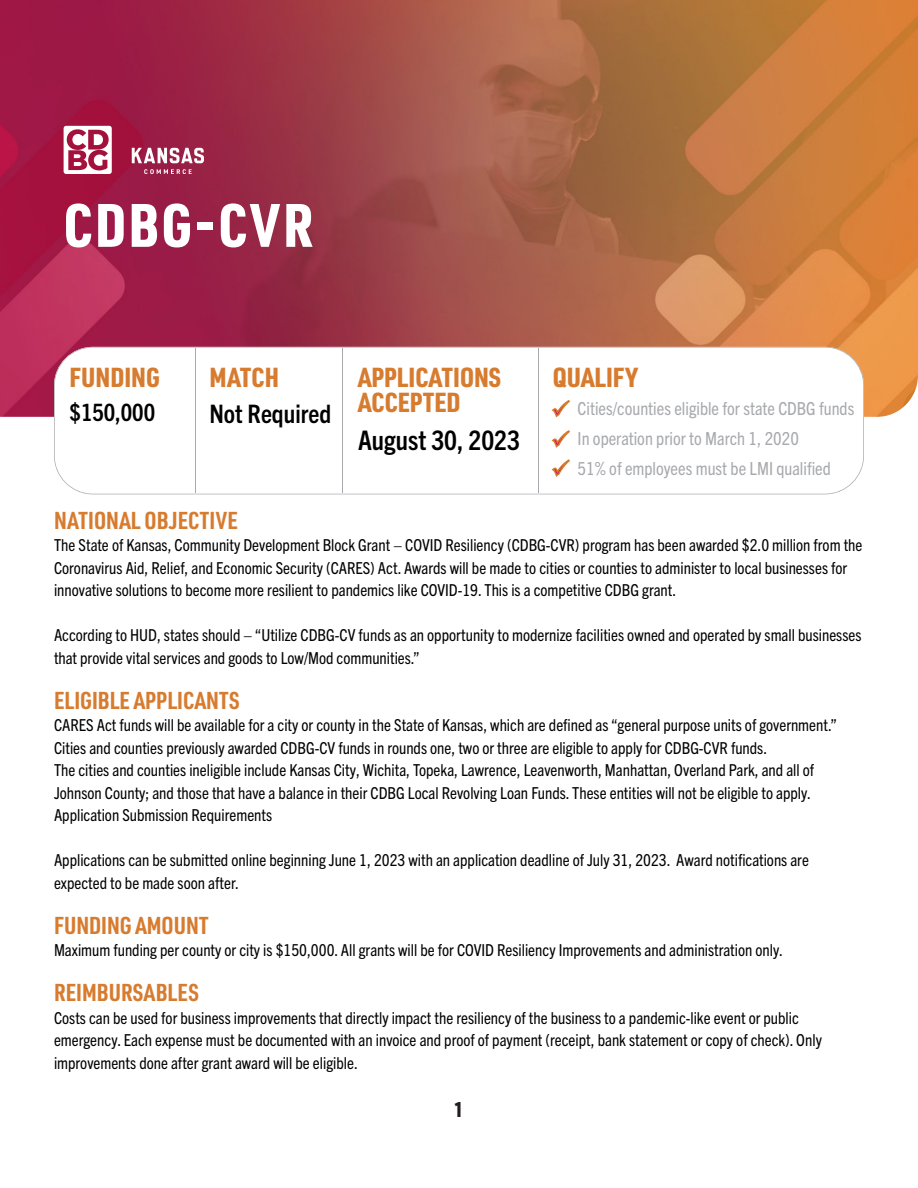
<style>
.page{position:relative;width:918px;height:1188px;background:#fff}
.page>*{position:absolute;margin:0;border:0;box-sizing:border-box;transform-origin:0 0}
.t1{font:900 60px "URWDIN Cond";letter-spacing:.045em;color:#fff}
.t2{font:900 27px/25.5px "URWDIN Cond";color:#d77b2f}
.t3{font:700 condensed 27px "Trade Gothic Next LT Pro";color:#000}
.t4{font:700 condensed 25.5px "Trade Gothic Next LT Pro";color:#000}
.t5{font:700 24px "URWDIN Cond";color:#d77b2f}
.t6{font:700 condensed 24px "Trade Gothic Next LT Pro";color:#000}
.t7{font:900 21px "URWDIN Cond";color:#231f20}
.t8{font:condensed 18px "Trade Gothic Next LT Pro";color:#a8a9ad}
.t9{font:condensed 16.5px/22.5px "Trade Gothic Next LT Pro";color:#000}
</style>
<div class="page">
<img style="left:0;top:0;width:918px;height:417px">
<svg style="left:64px;top:126px;width:48px;height:48px"></svg>
<svg style="left:132px;top:148px;width:72px;height:15px"></svg>
<svg style="left:144px;top:169px;width:48px;height:5px"></svg>
<svg style="left:54px;top:347px;width:810px;height:147px"></svg>
<hr style="left:195px;top:348px;width:1px;height:145px;background:#a8a9ad">
<hr style="left:342px;top:348px;width:1px;height:145px;background:#a8a9ad">
<hr style="left:538px;top:348px;width:1px;height:145px;background:#a8a9ad">
<svg style="left:550px;top:399px;width:21px;height:20px"></svg>
<svg style="left:550px;top:429px;width:21px;height:20px"></svg>
<svg style="left:550px;top:458px;width:21px;height:20px"></svg>
<p class="t1" style="left:64px;top:184px;width:251px">CDBG-CVR</p>
<p class="t2" style="left:358px;top:363px;width:145px">APPLICATIONS<br>ACCEPTED</p>
<p class="t2" style="left:553px;top:363px;width:86px">QUALIFY</p>
<p class="t3" style="left:358px;top:421px;width:163px">August 30, 2023</p>
<p class="t2" style="left:70px;top:363px;width:92px">FUNDING</p>
<p class="t2" style="left:209px;top:363px;width:71px">MATCH</p>
<p class="t4" style="left:209px;top:396px;width:123px">Not Required</p>
<p class="t6" style="left:70px;top:395px;width:87px">$150,000</p>
<p class="t8" style="left:578px;top:396px;width:278px">Cities/counties eligible for state CDBG funds</p>
<p class="t8" style="left:578px;top:426px;width:223px">In operation prior to March 1, 2020</p>
<p class="t8" style="left:578px;top:456px;width:255px">51% of employees must be LMI qualified</p>
<p class="t5" style="left:54px;top:504px;width:185px">NATIONAL OBJECTIVE</p>
<p class="t9" style="left:54px;top:533px;width:810px">The State of Kansas, Community Development Block Grant – COVID Resiliency (CDBG-CVR) program has been awarded $2.0 million from the<br>Coronavirus Aid, Relief, and Economic Security (CARES) Act. Awards will be made to cities or counties to administer to local businesses for innovative solutions to become more resilient to pandemics like COVID-19. This is a competitive CDBG grant.</p>
<p class="t9" style="left:54px;top:623px;width:809px">According to HUD, states should – “Utilize CDBG-CV funds as an opportunity to modernize facilities owned and operated by small businesses that provide vital services and goods to Low/Mod communities.”</p>
<p class="t5" style="left:54px;top:684px;width:187px">ELIGIBLE APPLICANTS</p>
<p class="t9" style="left:54px;top:713px;width:784px">CARES Act funds will be available for a city or county in the State of Kansas, which are defined as “general purpose units of government.”<br>Cities and counties previously awarded CDBG-CV funds in rounds one, two or three are eligible to apply for CDBG-CVR funds.</p>
<p class="t9" style="left:54px;top:758px;width:762px">The cities and counties ineligible include Kansas City, Wichita, Topeka, Lawrence, Leavenworth, Manhattan, Overland Park, and all of<br>Johnson County; and those that have a balance in their CDBG Local Revolving Loan Funds. These entities will not be eligible to apply.</p>
<p class="t9" style="left:54px;top:803px;width:220px">Application Submission Requirements</p>
<p class="t9" style="left:54px;top:848px;width:756px">Applications can be submitted online beginning June 1, 2023 with an application deadline of July 31, 2023. Award notifications are expected to be made soon after.</p>
<p class="t5" style="left:54px;top:909px;width:156px">FUNDING AMOUNT</p>
<p class="t9" style="left:54px;top:938px;width:730px">Maximum funding per county or city is $150,000. All grants will be for COVID Resiliency Improvements and administration only.</p>
<p class="t5" style="left:54px;top:977px;width:146px">REIMBURSABLES</p>
<p class="t9" style="left:54px;top:1006px;width:769px">Costs can be used for business improvements that directly impact the resiliency of the business to a pandemic-like event or public emergency. Each expense must be documented with an invoice and proof of payment (receipt, bank statement or copy of check). Only improvements done after grant award will be eligible.</p>
<p class="t7" style="left:455px;top:1095px;width:10px">1</p>
</div>
